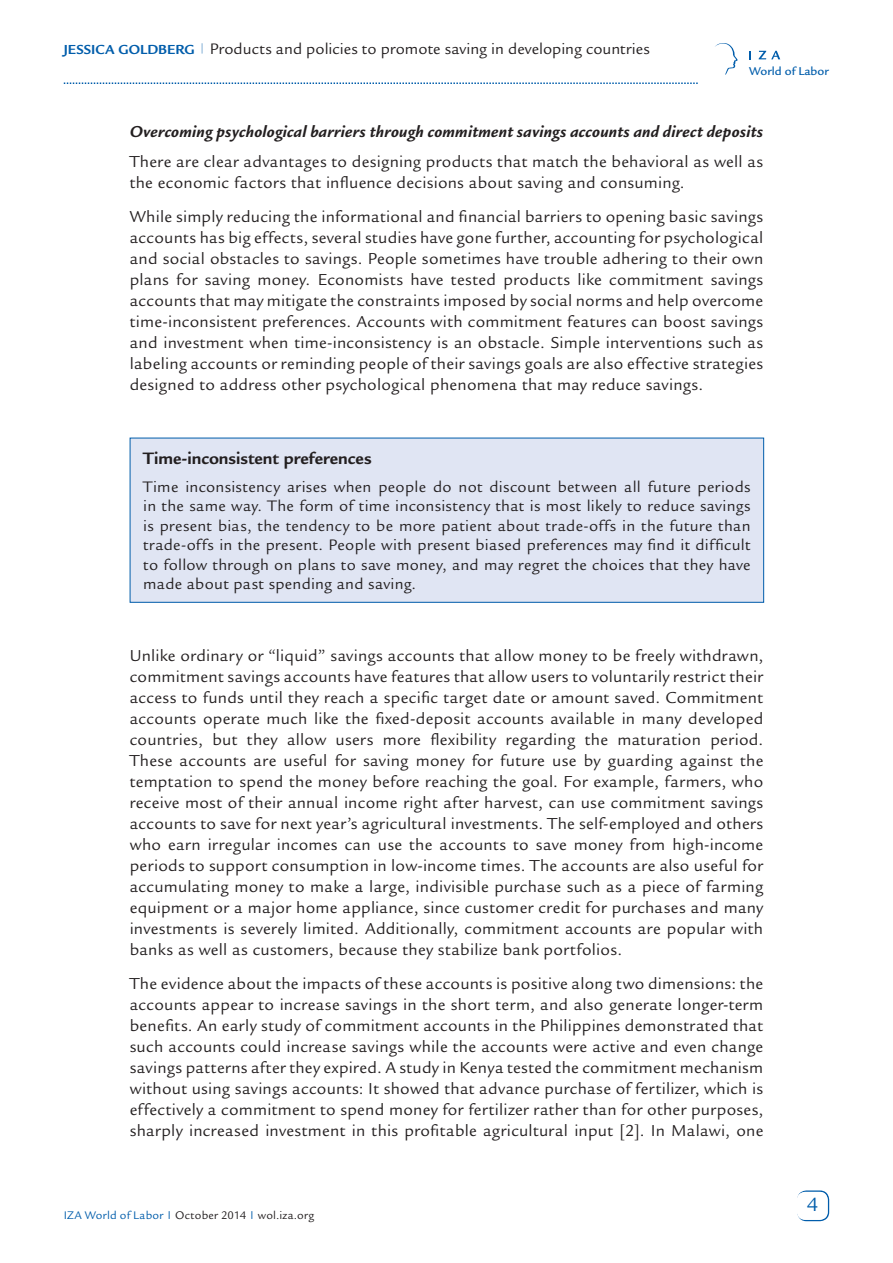
<style>
.page{position:relative;width:893px;height:1263px;background:#fff}
.page>*{position:absolute;margin:0;border:0;box-sizing:border-box;transform-origin:0 0}
.t1{font:21px "Legacy Sans Std";color:#015dab}
.t2{font:700 18px "Legacy Sans Std";color:#231f20}
.t3{font:17.25px/21px "Legacy Sans Std";letter-spacing:.015em;color:#231f20;text-align:justify}
.t4{font:italic 700 17.25px "Legacy Sans Std";letter-spacing:.015em;color:#231f20}
.t5{font:16.5px/19.5px "Legacy Sans Std";letter-spacing:.01em;color:#231f20;text-align:justify}
.t6{font:12.45px "Legacy Sans Md ITCTT Medium";color:#015dab}
.t7{font:12px "Legacy Sans Std";letter-spacing:.02em;color:#231f20}
.s1{font-weight:700;font-size:14.25px;color:#015dab}
.s2{color:#015dab}
</style>
<div class="page">
<div style="left:797px;top:1190px;width:32px;height:31px;border:2px solid #015dab;border-radius:9px"></div>
<div style="left:797px;top:1192px;width:31px;height:28px;background:#fff;border-radius:9px"></div>
<svg style="left:64px;top:82px;width:634px;height:2px"></svg>
<svg style="left:749px;top:51px;width:2px;height:8px"></svg>
<svg style="left:759px;top:51px;width:21px;height:8px"></svg>
<svg style="left:715px;top:43px;width:23px;height:32px"></svg>
<div style="left:130px;top:438px;width:634px;height:164px;background:#e0e5f3"></div>
<div style="left:130px;top:438px;width:634px;height:165px;border:1px solid #015dab"></div>
<p class="t5" style="left:64px;top:39px;width:587px"><span class="s1">Jessica Goldberg</span> <sup>|</sup> Products and policies to promote saving in developing countries</p>
<p class="t6" style="left:749px;top:64px;width:81px">World of Labor</p>
<p class="t4" style="left:130px;top:122px;width:635px">Overcoming psychological barriers through commitment savings accounts and direct deposits</p>
<p class="t3" style="left:130px;top:152px;width:635px">There are clear advantages to designing products that match the behavioral as well as the economic factors that influence decisions about saving and consuming.</p>
<p class="t3" style="left:130px;top:206px;width:635px">While simply reducing the informational and financial barriers to opening basic savings accounts has big effects, several studies have gone further, accounting for psychological and social obstacles to savings. People sometimes have trouble adhering to their own plans for saving money. Economists have tested products like commitment savings accounts that may mitigate the constraints imposed by social norms and help overcome time-inconsistent preferences. Accounts with commitment features can boost savings and investment when time-inconsistency is an obstacle. Simple interventions such as labeling accounts or reminding people of their savings goals are also effective strategies designed to address other psychological phenomena that may reduce savings.</p>
<p class="t2" style="left:143px;top:448px;width:230px">Time-inconsistent preferences</p>
<p class="t5" style="left:143px;top:477px;width:609px">Time inconsistency arises when people do not discount between all future periods in the same way. The form of time inconsistency that is most likely to reduce savings is present bias, the tendency to be more patient about trade-offs in the future than trade-offs in the present. People with present biased preferences may find it difficult to follow through on plans to save money, and may regret the choices that they have made about past spending and saving.</p>
<p class="t3" style="left:130px;top:645px;width:635px">Unlike ordinary or “liquid” savings accounts that allow money to be freely withdrawn, commitment savings accounts have features that allow users to voluntarily restrict their access to funds until they reach a specific target date or amount saved. Commitment accounts operate much like the fixed-deposit accounts available in many developed countries, but they allow users more flexibility regarding the maturation period.<br>These accounts are useful for saving money for future use by guarding against the temptation to spend the money before reaching the goal. For example, farmers, who receive most of their annual income right after harvest, can use commitment savings accounts to save for next year’s agricultural investments. The self-employed and others who earn irregular incomes can use the accounts to save money from high-income periods to support consumption in low-income times. The accounts are also useful for accumulating money to make a large, indivisible purchase such as a piece of farming equipment or a major home appliance, since customer credit for purchases and many investments is severely limited. Additionally, commitment accounts are popular with banks as well as customers, because they stabilize bank portfolios.</p>
<p class="t3" style="left:130px;top:973px;width:635px">The evidence about the impacts of these accounts is positive along two dimensions: the accounts appear to increase savings in the short term, and also generate longer-term benefits. An early study of commitment accounts in the Philippines demonstrated that such accounts could increase savings while the accounts were active and even change savings patterns after they expired. A study in Kenya tested the commitment mechanism without using savings accounts: It showed that advance purchase of fertilizer, which is effectively a commitment to spend money for fertilizer rather than for other purposes, sharply increased investment in this profitable agricultural input [2]. In Malawi, one</p>
<p class="t7" style="left:64px;top:1208px;width:252px"><span class="s2">IZA World of Labor</span> <sup>|</sup> October 2014 <sup>|</sup> wol.iza.org</p>
<p class="t1" style="left:807px;top:1192px;width:13px">4</p>
</div>
